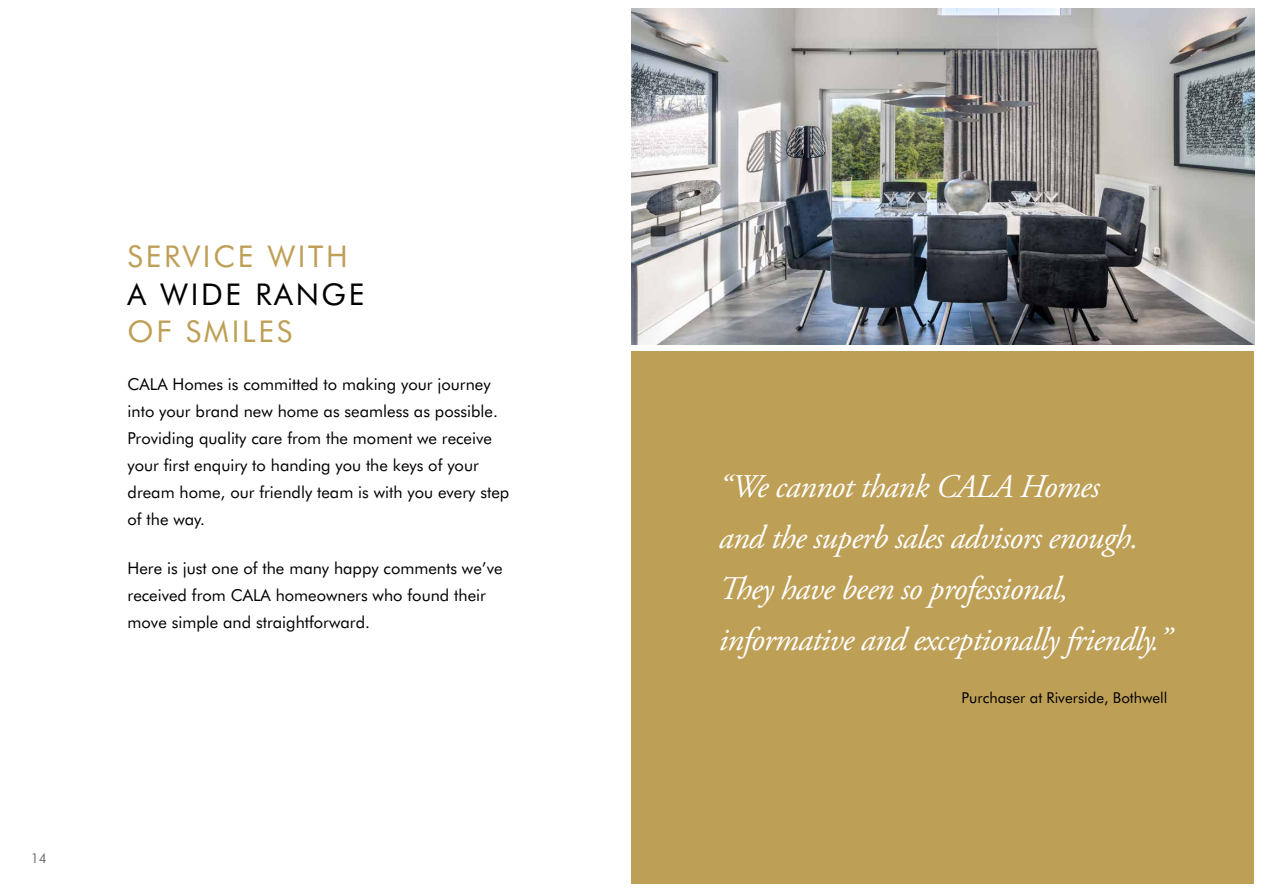
<style>
.page{position:relative;width:1263px;height:893px;background:#fff}
.page>*{position:absolute;margin:0;border:0;box-sizing:border-box;transform-origin:0 0}
.t1{font:italic 33px/51.2px "Adobe Garamond Pro";letter-spacing:-.02em;color:#fff}
.t2{font:30px "Futura BT";letter-spacing:.09em;color:#be9f56}
.t3{font:30px "Futura BT";letter-spacing:.09em;color:#000}
.t4{font:16.5px/27px "Futura BT";color:#000}
.t5{font:15px "Futura BT";color:#000}
.t6{font:13.5px "Futura BT";color:#706f6f}
</style>
<div class="page">
<div style="left:631px;top:351px;width:623px;height:533px;background:#be9f56"></div>
<img style="left:631px;top:9px;width:623px;height:335px">
<h2 class="t2" style="left:128px;top:238px;width:222px">SERVICE WITH</h2>
<h2 class="t3" style="left:128px;top:276px;width:238px">A WIDE RANGE</h2>
<h2 class="t2" style="left:128px;top:313px;width:166px">OF SMILES</h2>
<p class="t4" style="left:128px;top:371px;width:383px">CALA Homes is committed to making your journey into your brand new home as seamless as possible.<br>Providing quality care from the moment we receive your first enquiry to handing you the keys of your dream home, our friendly team is with you every step of the way.</p>
<p class="t4" style="left:128px;top:554px;width:376px">Here is just one of the many happy comments we’ve received from CALA homeowners who found their move simple and straightforward.</p>
<p class="t6" style="left:31px;top:850px;width:17px">14</p>
<h1 class="t1" style="left:719px;top:461px;width:454px">“We cannot thank CALA Homes<br>and the superb sales advisors enough.<br>They have been so professional, informative and exceptionally friendly.”</h1>
<p class="t5" style="left:961px;top:689px;width:207px">Purchaser at Riverside, Bothwell</p>
</div>
